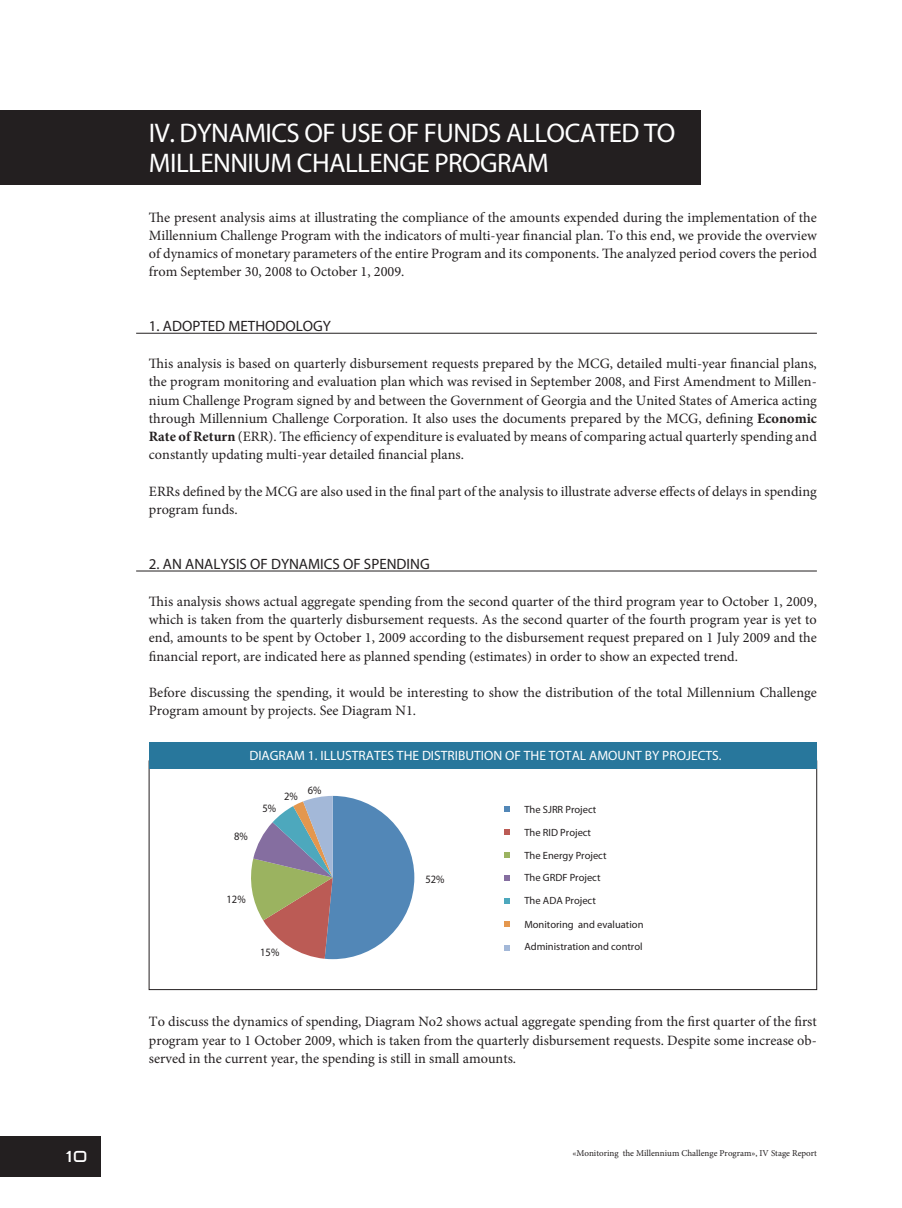
<style>
.page{position:relative;width:902px;height:1208px;background:#fff}
.page>*{position:absolute;margin:0;border:0;box-sizing:border-box;transform-origin:0 0}
.t1{font:27px/30px "Myriad Pro";letter-spacing:-.02em;color:#fff}
.t2{font:16.5px "Gotthard";color:#fff}
.t3{font:15px "Myriad Pro";color:#231f20}
.t4{font:14.25px/18.3px "Minion Pro";color:#231f20;text-align:justify}
.t5{font:13.5px "Myriad Pro";color:#fff}
.t6{font:10.5px/22.6px "Myriad Pro";color:#231f20}
.t7{font:10.5px "A Kolkhety N";color:#231f20}
.t8{font:9px "Minion Pro";color:#231f20}
.s1{font-weight:700}
</style>
<div class="page">
<div style="left:0;top:1136px;width:100px;height:40px;background:#231f20"></div>
<div style="left:0;top:110px;width:701px;height:75px;background:#231f20"></div>
<hr style="left:136px;top:333px;width:680px;height:1px;background:#231f20">
<hr style="left:136px;top:571px;width:680px;height:1px;background:#231f20">
<div style="left:149px;top:742px;width:667px;height:26px;background:#28779c"></div>
<svg style="left:251px;top:796px;width:163px;height:163px"></svg>
<svg style="left:504px;top:806px;width:5px;height:5px"></svg>
<svg style="left:504px;top:829px;width:5px;height:5px"></svg>
<svg style="left:504px;top:852px;width:5px;height:5px"></svg>
<svg style="left:504px;top:875px;width:5px;height:5px"></svg>
<svg style="left:504px;top:898px;width:5px;height:6px"></svg>
<svg style="left:504px;top:922px;width:5px;height:5px"></svg>
<svg style="left:504px;top:945px;width:5px;height:5px"></svg>
<p class="t2" style="left:64px;top:1148px;width:25px">10</p>
<h1 class="t1" style="left:149px;top:120px;width:528px">IV. DYNAMICS OF USE OF FUNDS ALLOCATED TO<br>MILLENNIUM CHALLENGE PROGRAM</h1>
<p class="t4" style="left:149px;top:209px;width:669px">The present analysis aims at illustrating the compliance of the amounts expended during the implementation of the Millennium Challenge Program with the indicators of multi-year financial plan. To this end, we provide the overview of dynamics of monetary parameters of the entire Program and its components. The analyzed period covers the period from September 30, 2008 to October 1, 2009.</p>
<p class="t3" style="left:149px;top:320px;width:184px">1. ADOPTED METHODOLOGY</p>
<p class="t4" style="left:149px;top:355px;width:669px">This analysis is based on quarterly disbursement requests prepared by the MCG, detailed multi-year financial plans, the program monitoring and evaluation plan which was revised in September 2008, and First Amendment to Millen&shy;nium Challenge Program signed by and between the Government of Georgia and the United States of America acting through Millennium Challenge Corporation. It also uses the documents prepared by the MCG, defining <span class="s1">Economic Rate of Return</span> (ERR). The efficiency of expenditure is evaluated by means of comparing actual quarterly spending and constantly updating multi-year detailed financial plans.</p>
<p class="t4" style="left:149px;top:483px;width:669px">ERRs defined by the MCG are also used in the final part of the analysis to illustrate adverse effects of delays in spending program funds.</p>
<p class="t3" style="left:149px;top:558px;width:282px">2. AN ANALYSIS OF DYNAMICS OF SPENDING</p>
<p class="t4" style="left:149px;top:593px;width:669px">This analysis shows actual aggregate spending from the second quarter of the third program year to October 1, 2009, which is taken from the quarterly disbursement requests. As the second quarter of the fourth program year is yet to end, amounts to be spent by October 1, 2009 according to the disbursement request prepared on 1 July 2009 and the financial report, are indicated here as planned spending (estimates) in order to show an expected trend.</p>
<p class="t4" style="left:149px;top:684px;width:669px">Before discussing the spending, it would be interesting to show the distribution of the total Millennium Challenge<br>Program amount by projects. See Diagram N1.</p>
<p class="t5" style="left:249px;top:750px;width:474px">DIAGRAM 1. ILLUSTRATES THE DISTRIBUTION OF THE TOTAL AMOUNT BY PROJECTS.</p>
<p class="t7" style="left:234px;top:830px;width:15px">8%</p>
<p class="t7" style="left:262px;top:802px;width:15px">5%</p>
<p class="t7" style="left:284px;top:790px;width:15px">2%</p>
<p class="t7" style="left:308px;top:784px;width:15px">6%</p>
<p class="t7" style="left:226px;top:893px;width:21px">12%</p>
<p class="t7" style="left:260px;top:946px;width:21px">15%</p>
<p class="t7" style="left:425px;top:873px;width:21px">52%</p>
<p class="t6" style="left:524px;top:798px;width:73px">The SJRR Project</p>
<p class="t6" style="left:524px;top:821px;width:84px">The RID Project<br>The Energy Project<br>The GRDF Project<br>The ADA Project</p>
<p class="t6" style="left:524px;top:915px;width:121px;line-height:21.5px">Monitoring and evaluation<br>Administration and control</p>
<p class="t4" style="left:149px;top:1013px;width:669px">To discuss the dynamics of spending, Diagram No2 shows actual aggregate spending from the first quarter of the first program year to 1 October 2009, which is taken from the quarterly disbursement requests. Despite some increase ob&shy;served in the current year, the spending is still in small amounts.</p>
<p class="t8" style="left:572px;top:1149px;width:246px">«Monitoring the Millennium Challenge Program», IV Stage Report</p>
</div>
